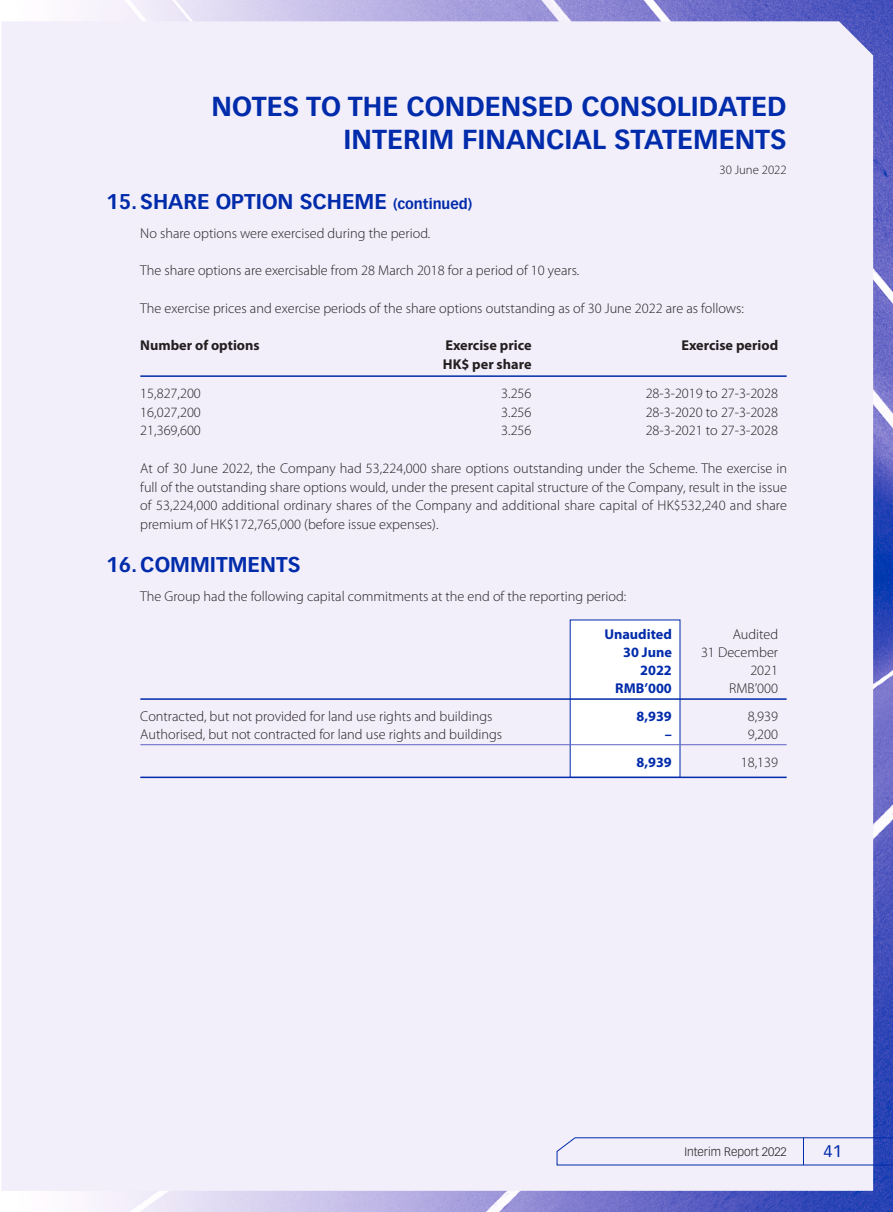
<style>
.page{position:relative;width:893px;height:1212px;background:#fff}
.page>*{position:absolute;margin:0;border:0;box-sizing:border-box;transform-origin:0 0}
.t1{font:700 27px/33px "Vectora LT Std";color:#002baa;text-align:right}
.Subhead_1{font:700 21px "Vectora LT Std";color:#002baa}
.t2{font:16.5px "Vectora LT Std";color:#002baa}
.Body_Text{font:300 14.25px/18.8px "Myriad Pro";color:#231f20;text-align:justify}
.Table_2_Colume{font:300 14.25px "Myriad Pro";color:#231f20}
.Table_1_Colume{font:300 14.25px "Myriad Pro";color:#231f20}
.Table_1_Colume-2{font:700 14.25px "Myriad Pro";color:#231f20}
.Table_2_Colume-2{font:700 14.25px "Myriad Pro";color:#002baa}
.t3{font:300 12.75px "Myriad Pro";color:#231f20}
.t4{font:300 12px "Vectora LT Std";color:#231f20}
.s1{font-size:14.25px}
</style>
<div class="page">
<img style="left:83px;top:0;width:810px;height:1212px">
<div style="left:1px;top:21px;width:872px;height:1170px;background:#f2eefa"></div>
<svg style="left:557px;top:1137px;width:336px;height:28px;background:#d7d8f1"></svg>
<div style="left:570px;top:620px;width:110px;height:158px;background:#fff"></div>
<hr style="left:140px;top:375px;width:647px;height:2px;background:#002baa">
<hr style="left:140px;top:698px;width:647px;height:2px;background:#002baa">
<hr style="left:140px;top:744px;width:647px;height:1px;background:#6263c4">
<hr style="left:140px;top:776px;width:647px;height:2px;background:#002baa">
<h1 class="t1" style="left:212px;top:90px;width:577px">NOTES TO THE CONDENSED CONSOLIDATED<br>INTERIM FINANCIAL STATEMENTS</h1>
<p class="t3" style="left:720px;top:163px;width:69px">30 June 2022</p>
<p class="Subhead_1" style="left:106px;top:189px;width:367px">15.SHARE OPTION SCHEME <span class="s1">(continued)</span></p>
<p class="Body_Text" style="left:140px;top:224px;width:292px">No share options were exercised during the period.</p>
<p class="Body_Text" style="left:140px;top:261px;width:440px">The share options are exercisable from 28 March 2018 for a period of 10 years.</p>
<p class="Body_Text" style="left:140px;top:299px;width:605px">The exercise prices and exercise periods of the share options outstanding as of 30 June 2022 are as follows:</p>
<p class="Table_1_Colume-2" style="left:140px;top:336px;width:121px">Number of options</p>
<p class="Table_1_Colume-2" style="left:445px;top:336px;width:88px">Exercise price</p>
<p class="Table_1_Colume-2" style="left:682px;top:336px;width:98px">Exercise period</p>
<p class="Table_1_Colume-2" style="left:443px;top:355px;width:90px">HK$ per share</p>
<p class="Table_1_Colume" style="left:140px;top:385px;width:62px">15,827,200</p>
<p class="Table_1_Colume" style="left:501px;top:385px;width:32px">3.256</p>
<p class="Table_1_Colume" style="left:646px;top:385px;width:134px">28-3-2019 to 27-3-2028</p>
<p class="Table_1_Colume" style="left:140px;top:403px;width:62px">16,027,200</p>
<p class="Table_1_Colume" style="left:501px;top:403px;width:32px">3.256</p>
<p class="Table_1_Colume" style="left:646px;top:403px;width:134px">28-3-2020 to 27-3-2028</p>
<p class="Table_1_Colume" style="left:140px;top:422px;width:62px">21,369,600</p>
<p class="Table_1_Colume" style="left:501px;top:422px;width:32px">3.256</p>
<p class="Table_1_Colume" style="left:646px;top:422px;width:134px">28-3-2021 to 27-3-2028</p>
<p class="Body_Text" style="left:140px;top:459px;width:648px">At of 30 June 2022, the Company had 53,224,000 share options outstanding under the Scheme. The exercise in full of the outstanding share options would, under the present capital structure of the Company, result in the issue of 53,224,000 additional ordinary shares of the Company and additional share capital of HK$532,240 and share premium of HK$172,765,000 (before issue expenses).</p>
<p class="Subhead_1" style="left:106px;top:552px;width:196px">16.COMMITMENTS</p>
<p class="Body_Text" style="left:140px;top:587px;width:487px">The Group had the following capital commitments at the end of the reporting period:</p>
<p class="Table_2_Colume-2" style="left:604px;top:625px;width:69px">Unaudited</p>
<p class="Table_2_Colume" style="left:733px;top:625px;width:47px">Audited</p>
<p class="Table_2_Colume-2" style="left:623px;top:643px;width:50px">30 June</p>
<p class="Table_2_Colume" style="left:701px;top:643px;width:79px">31 December</p>
<p class="Table_2_Colume-2" style="left:640px;top:661px;width:33px">2022</p>
<p class="Table_2_Colume" style="left:750px;top:661px;width:29px">2021</p>
<p class="Table_2_Colume-2" style="left:615px;top:679px;width:58px">RMB’000</p>
<p class="Table_2_Colume" style="left:729px;top:679px;width:50px">RMB’000</p>
<p class="Table_2_Colume" style="left:140px;top:707px;width:354px">Contracted, but not provided for land use rights and buildings</p>
<p class="Table_2_Colume-2" style="left:636px;top:707px;width:37px">8,939</p>
<p class="Table_2_Colume" style="left:748px;top:707px;width:32px">8,939</p>
<p class="Table_2_Colume" style="left:140px;top:725px;width:363px">Authorised, but not contracted for land use rights and buildings</p>
<p class="Table_2_Colume-2" style="left:665px;top:725px;width:9px">–</p>
<p class="Table_2_Colume" style="left:748px;top:725px;width:32px">9,200</p>
<p class="Table_2_Colume-2" style="left:636px;top:753px;width:37px">8,939</p>
<p class="Table_2_Colume" style="left:741px;top:753px;width:39px">18,139</p>
<p class="t4" style="left:684px;top:1144px;width:104px">Interim Report 2022</p>
<p class="t2" style="left:824px;top:1141px;width:20px">41</p>
</div>
